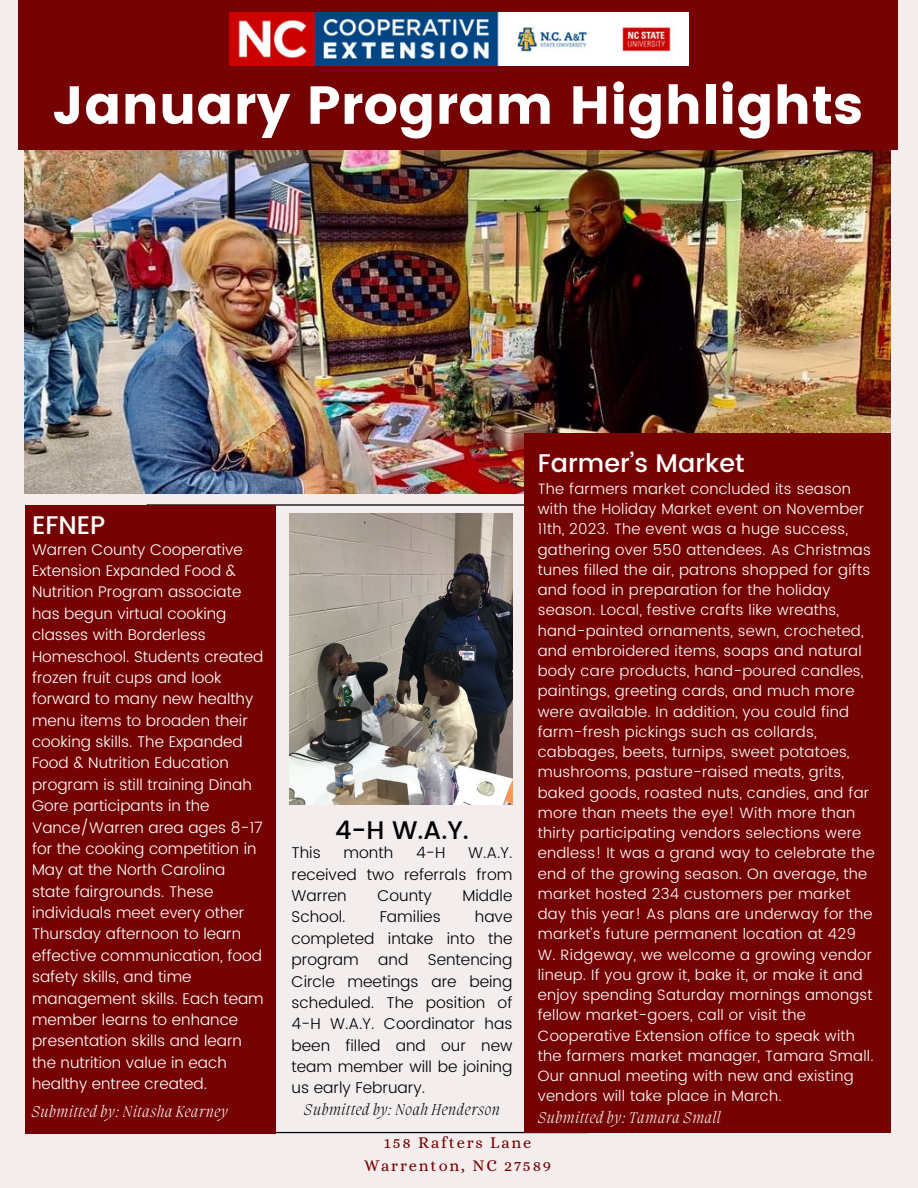
<style>
.page{position:relative;width:918px;height:1188px;background:#f4eded}
.page>*{position:absolute;margin:0;border:0;box-sizing:border-box;transform-origin:0 0}
.t1{font:53.4px "Poppins";color:#fff}
.t2{font:500 25.5px "Poppins";color:#fff}
.t3{font:500 25.5px "Poppins";color:#000}
.t4{font:16.5px "Alice";letter-spacing:.11em;color:#760303}
.t5{font:italic 200 16.05px "Migra";letter-spacing:.04em;color:#fff}
.t6{font:italic 200 16.05px "Migra";letter-spacing:.04em;color:#000}
.t7{font:300 15.6px/21.3px "Poppins";color:#000;text-align:justify}
.t8{font:300 15.45px/21.3px "Poppins";color:#fff}
.t9{font:300 15px/20.2px "Poppins";letter-spacing:.015em;color:#fff}
</style>
<div class="page">
<svg style="left:147px;top:504px;width:377px;height:629px"></svg>
<div style="left:25px;top:505px;width:251px;height:628px;background:#760303"></div>
<img style="left:25px;top:150px;width:865px;height:343px">
<img style="left:290px;top:513px;width:222px;height:292px">
<div style="left:18px;top:0;width:880px;height:150px;background:#760303"></div>
<div style="left:524px;top:433px;width:366px;height:700px;background:#760303"></div>
<img style="left:230px;top:12px;width:459px;height:53px">
<h1 class="t1" style="left:52px;top:74px;width:812px">January Program Highlights</h1>
<p class="t2" style="left:538px;top:448px;width:208px">Farmer’s Market</p>
<h3 class="t9" style="left:538px;top:479px;width:339px">The farmers market concluded its season with the Holiday Market event on November 11th, 2023. The event was a huge success, gathering over 550 attendees. As Christmas tunes filled the air, patrons shopped for gifts and food in preparation for the holiday season. Local, festive crafts like wreaths, hand-painted ornaments, sewn, crocheted, and embroidered items, soaps and natural body care products, hand-poured candles, paintings, greeting cards, and much more were available. In addition, you could find farm-fresh pickings such as collards, cabbages, beets, turnips, sweet potatoes, mushrooms, pasture-raised meats, grits, baked goods, roasted nuts, candies, and far more than meets the eye! With more than thirty participating vendors selections were endless! It was a grand way to celebrate the end of the growing season. On average, the market hosted 234 customers per market day this year! As plans are underway for the market’s future permanent location at 429<br>W. Ridgeway, we welcome a growing vendor lineup. If you grow it, bake it, or make it and enjoy spending Saturday mornings amongst fellow market-goers, call or visit the Cooperative Extension office to speak with the farmers market manager, Tamara Small.<br>Our annual meeting with new and existing vendors will take place in March.</h3>
<h2 class="t2" style="left:32px;top:511px;width:75px">EFNEP</h2>
<p class="t8" style="left:32px;top:539px;width:233px">Warren County Cooperative<br>Extension Expanded Food &amp;<br>Nutrition Program associate has begun virtual cooking classes with Borderless<br>Homeschool. Students created frozen fruit cups and look forward to many new healthy menu items to broaden their cooking skills. The Expanded<br>Food &amp; Nutrition Education program is still training Dinah<br>Gore participants in the<br>Vance/Warren area ages 8-17 for the cooking competition in<br>May at the North Carolina state fairgrounds. These individuals meet every other<br>Thursday afternoon to learn effective communication, food safety skills, and time management skills. Each team member learns to enhance presentation skills and learn the nutrition value in each healthy entree created.</p>
<p class="t3" style="left:335px;top:815px;width:135px">4-H W.A.Y.</p>
<p class="t7" style="left:292px;top:842px;width:31px">This</p>
<p class="t7" style="left:344px;top:842px;width:51px">month</p>
<p class="t7" style="left:416px;top:842px;width:31px">4-H</p>
<p class="t7" style="left:292px;top:842px;width:222px;text-indent:177px">W.A.Y. received two referrals from Warren</p>
<p class="t7" style="left:377px;top:885px;width:56px">County</p>
<p class="t7" style="left:463px;top:885px;width:51px">Middle</p>
<p class="t7" style="left:292px;top:906px;width:56px">School.</p>
<p class="t7" style="left:380px;top:906px;width:63px">Families</p>
<p class="t7" style="left:292px;top:906px;width:222px;text-indent:183px">have completed intake into the program and Sentencing Circle meetings are being scheduled. The position of 4-H W.A.Y. Coordinator has been filled and our new team member will be joining us early February.</p>
<h2 class="t5" style="left:31px;top:1104px;width:198px">Submitted by: Nitasha Kearney</h2>
<p class="t6" style="left:304px;top:1102px;width:198px">Submitted by: Noah Henderson</p>
<p class="t4" style="left:384px;top:1133px;width:149px">158 Rafters Lane</p>
<p class="t4" style="left:364px;top:1156px;width:189px">Warrenton, NC 27589</p>
<p class="t5" style="left:538px;top:1110px;width:185px">Submitted by: Tamara Small</p>
</div>
